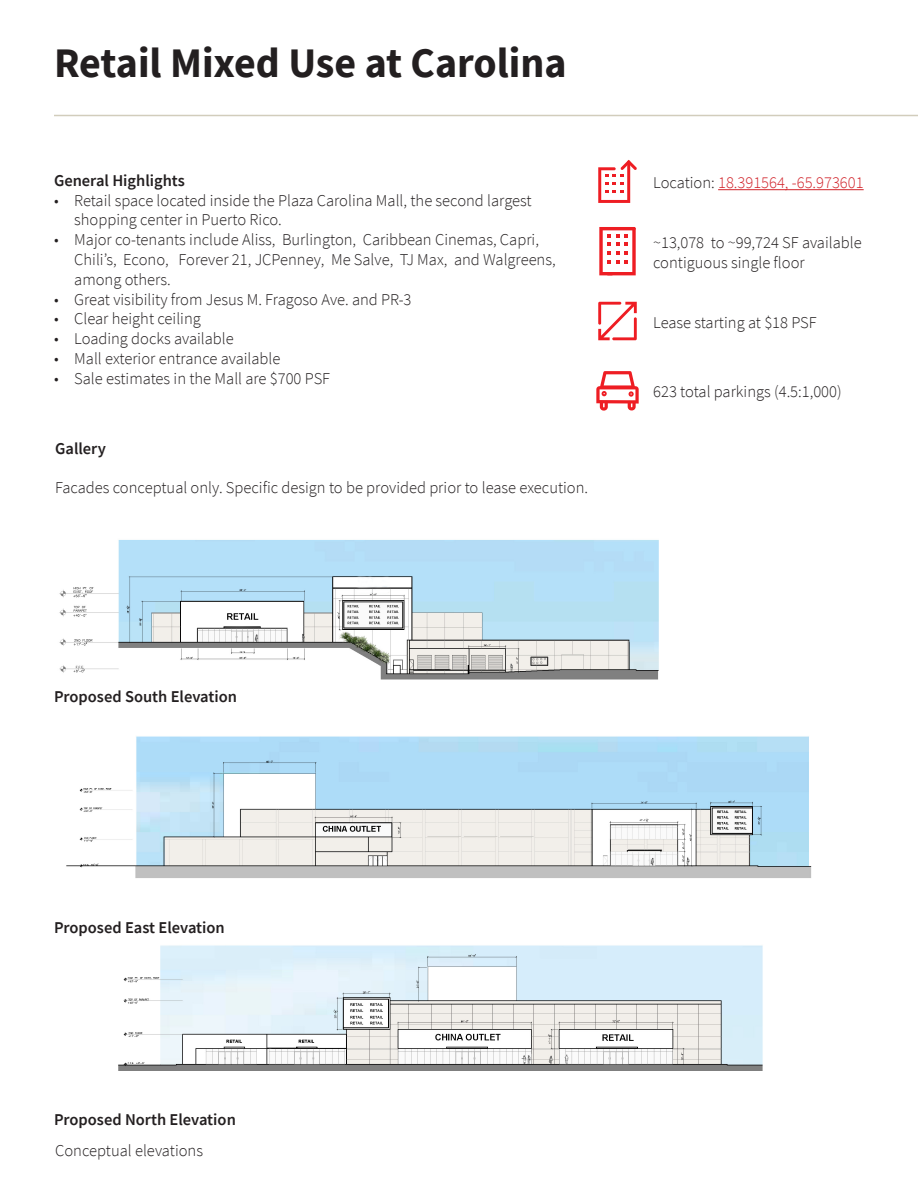
<style>
.page{position:relative;width:918px;height:1188px;background:#fff}
.page>*{position:absolute;margin:0;border:0;box-sizing:border-box;transform-origin:0 0}
.t1{font:700 42px "Source Sans Pro";color:#231f20}
.t2{font:300 16.5px/19.8px "Source Sans Pro";color:#231f20}
.t3{font:600 16.5px "Source Sans Pro";color:#231f20}
.t4{font:300 16.5px "Source Sans Pro";color:#d1232a}
.s1{color:#231f20}
</style>
<div class="page">
<hr style="left:54px;top:115px;width:864px;height:1px;background:#d2cdbc">
<hr style="left:718px;top:189px;width:146px;height:1px;background:#d1232a">
<svg style="left:598px;top:302px;width:39px;height:38px"></svg>
<svg style="left:598px;top:160px;width:39px;height:43px"></svg>
<svg style="left:596px;top:371px;width:43px;height:40px"></svg>
<svg style="left:599px;top:227px;width:37px;height:48px"></svg>
<img style="left:59px;top:540px;width:600px;height:140px">
<img style="left:66px;top:736px;width:746px;height:142px">
<img style="left:118px;top:945px;width:645px;height:126px">
<p class="t1" style="left:54px;top:34px;width:514px">Retail Mixed Use at Carolina</p>
<p class="t3" style="left:54px;top:169px;width:132px">General Highlights</p>
<p class="t2" style="left:74px;top:190px;width:459px;text-indent:-20px">• Retail space located inside the Plaza Carolina Mall, the second largest shopping center in Puerto Rico.</p>
<p class="t2" style="left:74px;top:230px;width:483px;text-indent:-20px">• Major co-tenants include Aliss, Burlington, Caribbean Cinemas, Capri,<br>Chili’s, Econo, Forever 21, JCPenney, Me Salve, TJ Max, and Walgreens, among others.</p>
<p class="t2" style="left:54px;top:289px;width:359px">• Great visibility from Jesus M. Fragoso Ave. and PR-3</p>
<p class="t2" style="left:54px;top:309px;width:148px">• Clear height ceiling</p>
<p class="t2" style="left:54px;top:329px;width:181px">• Loading docks available</p>
<p class="t2" style="left:54px;top:349px;width:228px">• Mall exterior entrance available</p>
<p class="t2" style="left:54px;top:368px;width:278px">• Sale estimates in the Mall are $700 PSF</p>
<p class="t3" style="left:55px;top:437px;width:52px">Gallery</p>
<p class="t2" style="left:55px;top:478px;width:535px">Facades conceptual only. Specific design to be provided prior to lease execution.</p>
<p class="t4" style="left:653px;top:173px;width:212px"><span class="s1">Location:</span> 18.391564, -65.973601</p>
<p class="t2" style="left:653px;top:233px;width:210px">~13,078 to ~99,724 SF available contiguous single floor</p>
<p class="t2" style="left:653px;top:312px;width:165px">Lease starting at $18 PSF</p>
<p class="t2" style="left:653px;top:382px;width:190px">623 total parkings (4.5:1,000)</p>
<p class="t3" style="left:54px;top:686px;width:185px">Proposed South Elevation</p>
<p class="t3" style="left:54px;top:916px;width:172px">Proposed East Elevation</p>
<p class="t3" style="left:54px;top:1109px;width:183px">Proposed North Elevation</p>
<p class="t2" style="left:55px;top:1140px;width:149px">Conceptual elevations</p>
</div>
